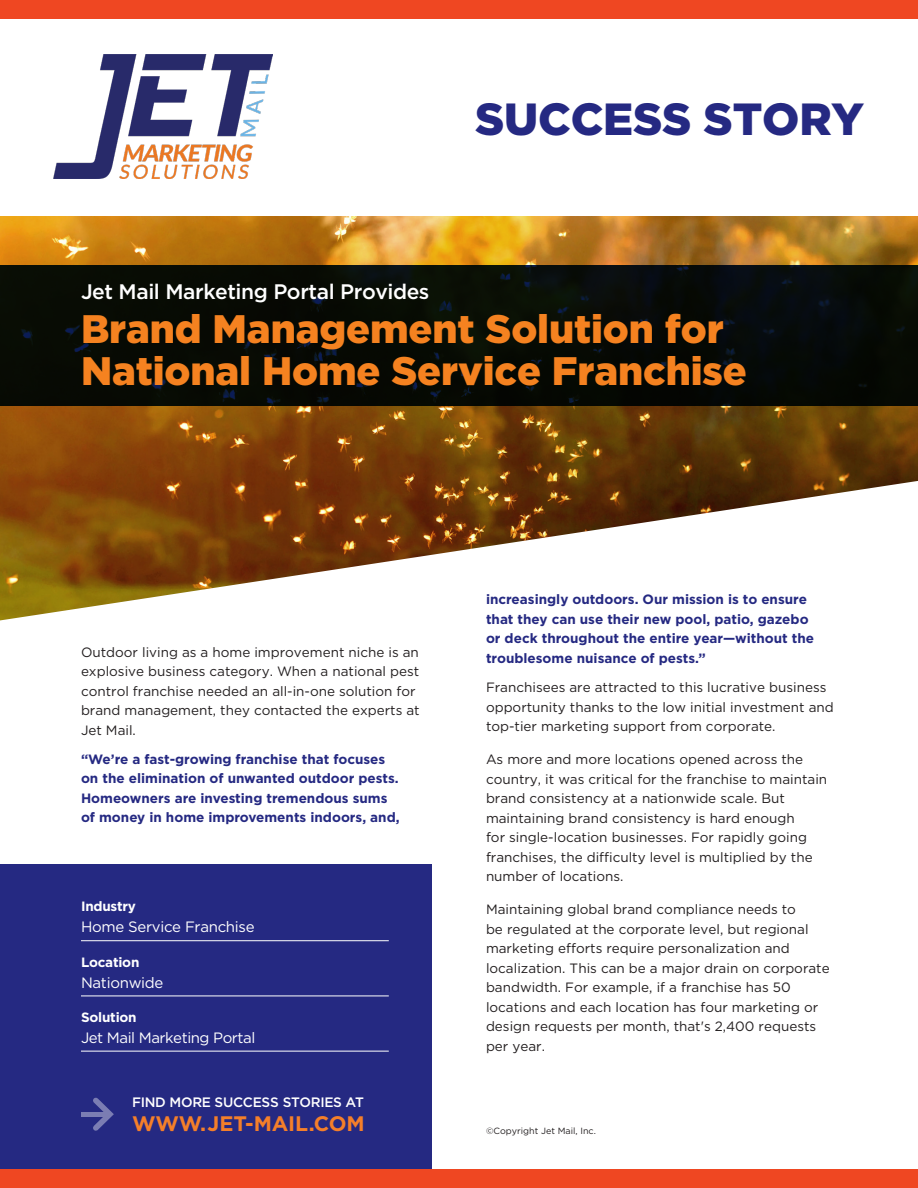
<style>
.page{position:relative;width:918px;height:1188px;background:#fff}
.page>*{position:absolute;margin:0;border:0;box-sizing:border-box;transform-origin:0 0}
.t1{font:900 45px "Gotham";letter-spacing:-.005em;color:#252982}
.t2{font:900 39.75px/42px "Gotham";letter-spacing:-.005em;color:#f58220}
.t3{font:500 21px "Gotham";letter-spacing:-.02em;color:#fff}
.t4{font:700 21px "Gotham";letter-spacing:-.01em;color:#f47f2a}
.t5{font:15px "Gotham";letter-spacing:-.02em;color:#fff}
.t6{font:500 13.65px "Gotham";letter-spacing:-.02em;color:#fff}
.t7{font:13.5px/19.5px "Gotham";color:#231f20}
.t8{font:700 13.5px/19.5px "Gotham";color:#252982}
.t9{font:700 13.5px "Gotham";letter-spacing:-.015em;color:#fff}
.t10{font:9px "Gotham";color:#231f20}
</style>
<div class="page">
<div style="left:0;top:864px;width:432px;height:324px;background:#252982"></div>
<img style="left:0;top:216px;width:918px;height:404px">
<div style="left:0;top:1170px;width:918px;height:18px;background:#ef4722"></div>
<div style="left:0;top:0;width:918px;height:18px;background:#ef4722"></div>
<img style="left:54px;top:54px;width:219px;height:125px">
<hr style="left:81px;top:940px;width:308px;height:1px;background:#fff">
<hr style="left:81px;top:996px;width:308px;height:1px;background:#fff">
<hr style="left:81px;top:1051px;width:308px;height:1px;background:#fff">
<div style="left:0;top:265px;width:918px;height:141px;background:linear-gradient(to right,#080c04,#060b09)"></div>
<div style="left:81px;top:1112px;width:26px;height:5px;background:#7b7db3"></div>
<svg style="left:93px;top:1098px;width:21px;height:33px"></svg>
<p class="t1" style="left:475px;top:93px;width:390px">SUCCESS STORY</p>
<p class="t3" style="left:81px;top:280px;width:350px">Jet Mail Marketing Portal Provides</p>
<p class="t2" style="left:81px;top:306px;width:667px">Brand Management Solution for<br>National Home Service Franchise</p>
<p class="t7" style="left:81px;top:642px;width:340px">Outdoor living as a home improvement niche is an explosive business category. When a national pest control franchise needed an all-in-one solution for brand management, they contacted the experts at Jet Mail.</p>
<p class="t8" style="left:81px;top:749px;width:320px">“We’re a fast-growing franchise that focuses on the elimination of unwanted outdoor pests.<br>Homeowners are investing tremendous sums of money in home improvements indoors, and,</p>
<p class="t9" style="left:81px;top:898px;width:57px">Industry</p>
<p class="t5" style="left:81px;top:919px;width:175px">Home Service Franchise</p>
<p class="t9" style="left:81px;top:953px;width:60px">Location</p>
<p class="t5" style="left:81px;top:974px;width:84px">Nationwide</p>
<p class="t9" style="left:81px;top:1008px;width:57px">Solution</p>
<p class="t5" style="left:81px;top:1029px;width:176px">Jet Mail Marketing Portal</p>
<p class="t6" style="left:132px;top:1095px;width:233px">FIND MORE SUCCESS STORIES AT</p>
<p class="t4" style="left:132px;top:1109px;width:234px">WWW.JET-MAIL.COM</p>
<p class="t8" style="left:486px;top:590px;width:330px">increasingly outdoors. Our mission is to ensure that they can use their new pool, patio, gazebo or deck throughout the entire year—without the troublesome nuisance of pests.”</p>
<p class="t7" style="left:486px;top:677px;width:349px">Franchisees are attracted to this lucrative business opportunity thanks to the low initial investment and top-tier marketing support from corporate.</p>
<p class="t7" style="left:486px;top:749px;width:343px">As more and more locations opened across the country, it was critical for the franchise to maintain brand consistency at a nationwide scale. But maintaining brand consistency is hard enough<br>for single-location businesses. For rapidly going franchises, the difficulty level is multiplied by the number of locations.</p>
<p class="t7" style="left:486px;top:899px;width:345px">Maintaining global brand compliance needs to<br>be regulated at the corporate level, but regional marketing efforts require personalization and localization. This can be a major drain on corporate bandwidth. For example, if a franchise has 50 locations and each location has four marketing or design requests per month, that's 2,400 requests per year.</p>
<p class="t10" style="left:486px;top:1125px;width:111px">©Copyright Jet Mail, Inc.</p>
</div>
